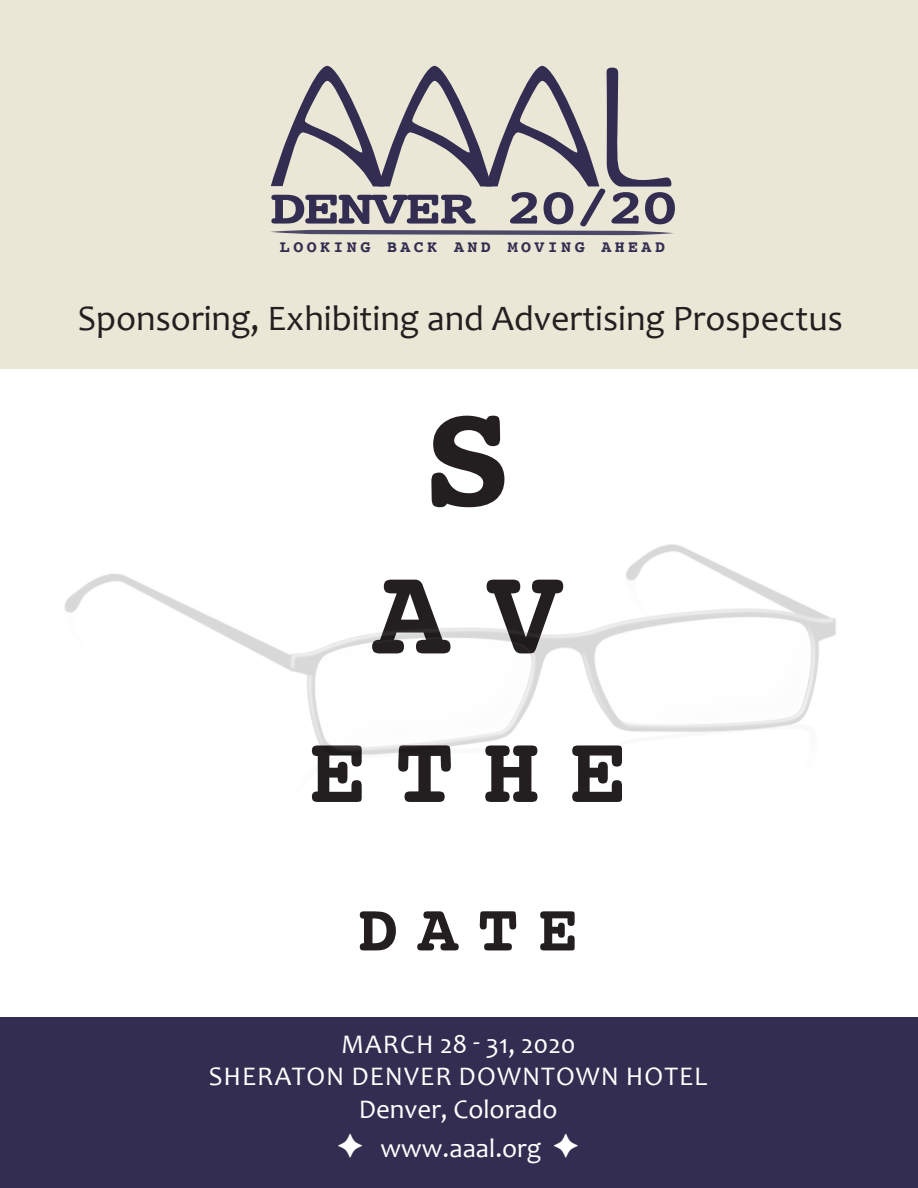
<style>
.page{position:relative;width:918px;height:1188px;background:#fff}
.page>*{position:absolute;margin:0;border:0;box-sizing:border-box;transform-origin:0 0}
.t1{font:700 150px "Courier";color:#231f20}
.t2{font:700 127.5px "Courier";color:#231f20}
.t3{font:700 97.5px "Courier";color:#231f20}
.t4{font:700 67.5px "Courier";color:#231f20}
.t5{font:700 49.8px "Courier";letter-spacing:-.05em;color:#332d51;scale:1.24 1}
.t6{font:36px "Candara";color:#231f20}
.t7{font:27px "Candara";color:#fff}
.t8{font:27px "Candara";letter-spacing:.04em;color:#fff}
.t9{font:700 16.65px "Courier";letter-spacing:.205em;color:#332d51}
</style>
<div class="page">
<div style="left:0;top:1017px;width:918px;height:171px;background:#332d51"></div>
<div style="left:0;top:0;width:918px;height:369px;background:#eae7d6"></div>
<svg style="left:271px;top:66px;width:328px;height:120px"></svg>
<svg style="left:606px;top:68px;width:66px;height:119px"></svg>
<svg style="left:270px;top:230px;width:404px;height:5px;background:#6e6a7e"></svg>
<img style="left:64px;top:544px;width:772px;height:212px">
<p class="t5" style="left:269px;top:168px;width:331px">DENVER 20/20</p>
<p class="t9" style="left:280px;top:233px;width:387px">LOOKING BACK AND MOVING AHEAD</p>
<p class="t6" style="left:78px;top:296px;width:767px">Sponsoring, Exhibiting and Advertising Prospectus</p>
<p class="t1" style="left:423px;top:337px;width:91px">S</p>
<p class="t2" style="left:373px;top:511px;width:191px">A V</p>
<p class="t3" style="left:309px;top:693px;width:320px">ETHE</p>
<p class="t4" style="left:358px;top:875px;width:222px">DATE</p>
<p class="t7" style="left:341px;top:1027px;width:236px">MARCH 28 - 31, 2020</p>
<p class="t8" style="left:209px;top:1059px;width:500px">SHERATON DENVER DOWNTOWN HOTEL</p>
<p class="t7" style="left:359px;top:1092px;width:200px">Denver, Colorado</p>
<p class="t7" style="left:381px;top:1131px;width:162px">www.aaal.org</p>
</div>
